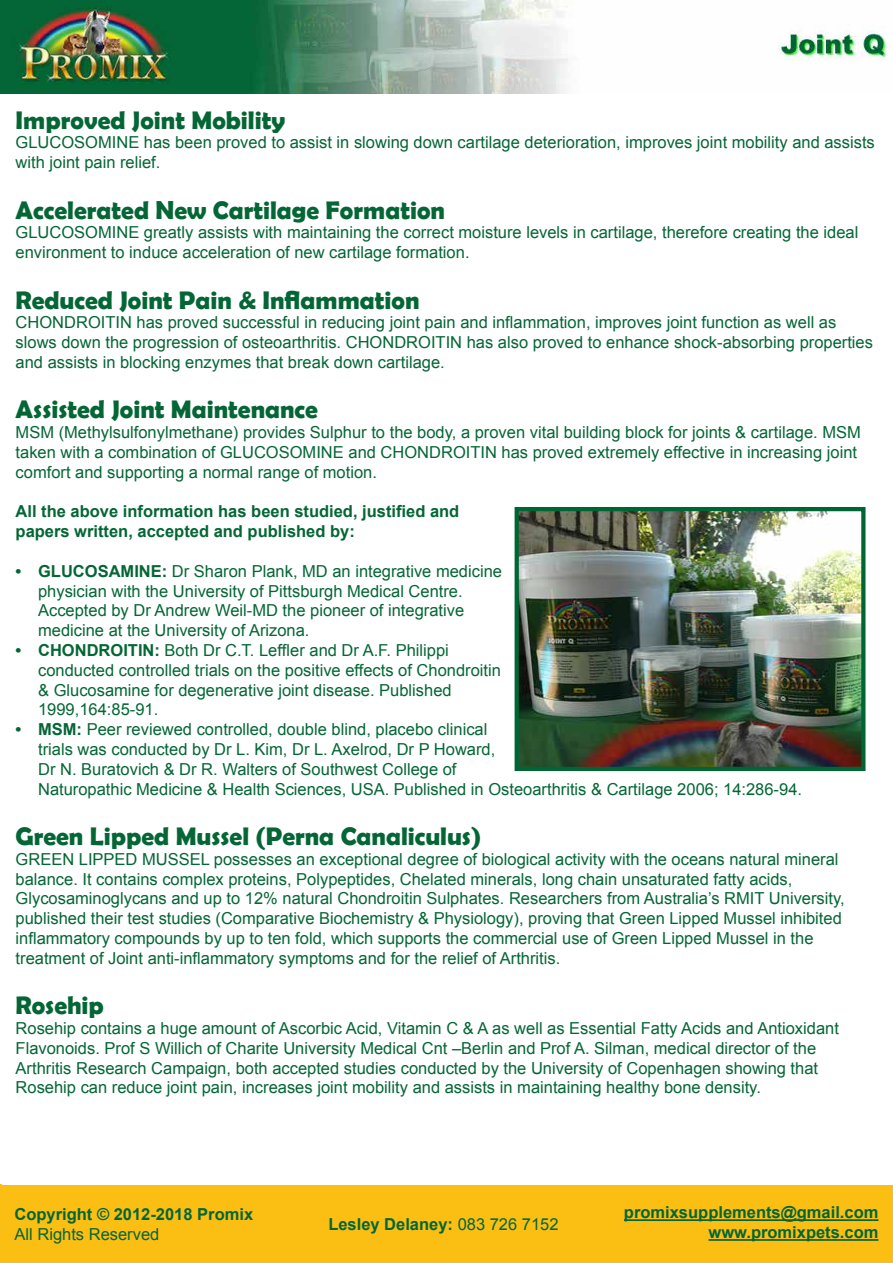
<style>
.page{position:relative;width:893px;height:1263px;background:#fff}
.page>*{position:absolute;margin:0;border:0;box-sizing:border-box;transform-origin:0 0}
.t1{font:700 25.5px "Berlin Sans FB Demi";color:#046635}
.t2{font:16.5px/19.8px "Arial";color:#046635}
.t3{font:700 16.5px/19.8px "Arial";color:#046635}
.t4{font:700 16.5px/19.8px "Arial";color:#046535;text-align:right}
.s1{font-weight:700}
.s2{font-weight:400}
</style>
<div class="page">
<hr style="left:0;top:1184px;width:2px;height:78px;background:#fbbf13">
<div style="left:0;top:1185px;width:893px;height:78px;background:#fbbf13"></div>
<hr style="left:624px;top:1219px;width:254px;height:2px;background:#046535">
<hr style="left:708px;top:1239px;width:170px;height:2px;background:#046535">
<img style="left:0;top:0;width:886px;height:94px">
<img style="left:520px;top:512px;width:340px;height:254px">
<div style="left:515px;top:507px;width:350px;height:264px;border:4px solid #006534"></div>
<h1 class="t1" style="left:16px;top:105px;width:271px">Improved Joint Mobility</h1>
<p class="t2" style="left:16px;top:133px;width:861px">GLUCOSOMINE has been proved to assist in slowing down cartilage deterioration, improves joint mobility and assists with joint pain relief.</p>
<h1 class="t1" style="left:16px;top:195px;width:431px">Accelerated New Cartilage Formation</h1>
<p class="t2" style="left:16px;top:223px;width:844px">GLUCOSOMINE greatly assists with maintaining the correct moisture levels in cartilage, therefore creating the ideal environment to induce acceleration of new cartilage formation.</p>
<h1 class="t1" style="left:16px;top:285px;width:405px">Reduced Joint Pain &amp; Inflammation</h1>
<p class="t2" style="left:16px;top:313px;width:859px">CHONDROITIN has proved successful in reducing joint pain and inflammation, improves joint function as well as slows down the progression of osteoarthritis. CHONDROITIN has also proved to enhance shock-absorbing properties and assists in blocking enzymes that break down cartilage.</p>
<h1 class="t1" style="left:16px;top:395px;width:304px">Assisted Joint Maintenance</h1>
<p class="t2" style="left:16px;top:423px;width:847px">MSM (Methylsulfonylmethane) provides Sulphur to the body, a proven vital building block for joints &amp; cartilage. MSM taken with a combination of GLUCOSOMINE and CHONDROITIN has proved extremely effective in increasing joint comfort and supporting a normal range of motion.</p>
<p class="t3" style="left:16px;top:502px;width:445px">All the above information has been studied, justified and papers written, accepted and published by:</p>
<p class="t2" style="left:38px;top:561px;width:465px;text-indent:-23px"><span class="s1">• GLUCOSAMINE:</span> Dr Sharon Plank, MD an integrative medicine physician with the University of Pittsburgh Medical Centre.<br>Accepted by Dr Andrew Weil-MD the pioneer of integrative medicine at the University of Arizona.</p>
<p class="t2" style="left:38px;top:640px;width:464px;text-indent:-23px"><span class="s1">• CHONDROITIN:</span> Both Dr C.T. Leffler and Dr A.F. Philippi conducted controlled trials on the positive effects of Chondroitin &amp; Glucosamine for degenerative joint disease. Published 1999,164:85-91.</p>
<p class="t2" style="left:38px;top:720px;width:765px;text-indent:-23px"><span class="s1">• MSM:</span> Peer reviewed controlled, double blind, placebo clinical<br>trials was conducted by Dr L. Kim, Dr L. Axelrod, Dr P Howard,<br>Dr N. Buratovich &amp; Dr R. Walters of Southwest College of<br>Naturopathic Medicine &amp; Health Sciences, USA. Published in Osteoarthritis &amp; Cartilage 2006; 14:286-94.</p>
<h1 class="t1" style="left:16px;top:821px;width:467px">Green Lipped Mussel (Perna Canaliculus)</h1>
<p class="t2" style="left:16px;top:849px;width:831px">GREEN LIPPED MUSSEL possesses an exceptional degree of biological activity with the oceans natural mineral balance. It contains complex proteins, Polypeptides, Chelated minerals, long chain unsaturated fatty acids, Glycosaminoglycans and up to 12% natural Chondroitin Sulphates. Researchers from Australia’s RMIT University, published their test studies (Comparative Biochemistry &amp; Physiology), proving that Green Lipped Mussel inhibited inflammatory compounds by up to ten fold, which supports the commercial use of Green Lipped Mussel in the treatment of Joint anti-inflammatory symptoms and for the relief of Arthritis.</p>
<h1 class="t1" style="left:16px;top:991px;width:90px">Rosehip</h1>
<p class="t2" style="left:16px;top:1018px;width:825px">Rosehip contains a huge amount of Ascorbic Acid, Vitamin C &amp; A as well as Essential Fatty Acids and Antioxidant Flavonoids. Prof S Willich of Charite University Medical Cnt –Berlin and Prof A. Silman, medical director of the Arthritis Research Campaign, both accepted studies conducted by the University of Copenhagen showing that Rosehip can reduce joint pain, increases joint mobility and assists in maintaining healthy bone density.</p>
<p class="t3" style="left:15px;top:1205px;width:240px">Copyright © 2012-2018 Promix</p>
<p class="t2" style="left:15px;top:1224px;width:146px">All Rights Reserved</p>
<p class="t3" style="left:328px;top:1215px;width:232px">Lesley Delaney: <span class="s2">083 726 7152</span></p>
<p class="t4" style="left:624px;top:1203px;width:256px">promixsupplements@gmail.com www.promixpets.com</p>
</div>
